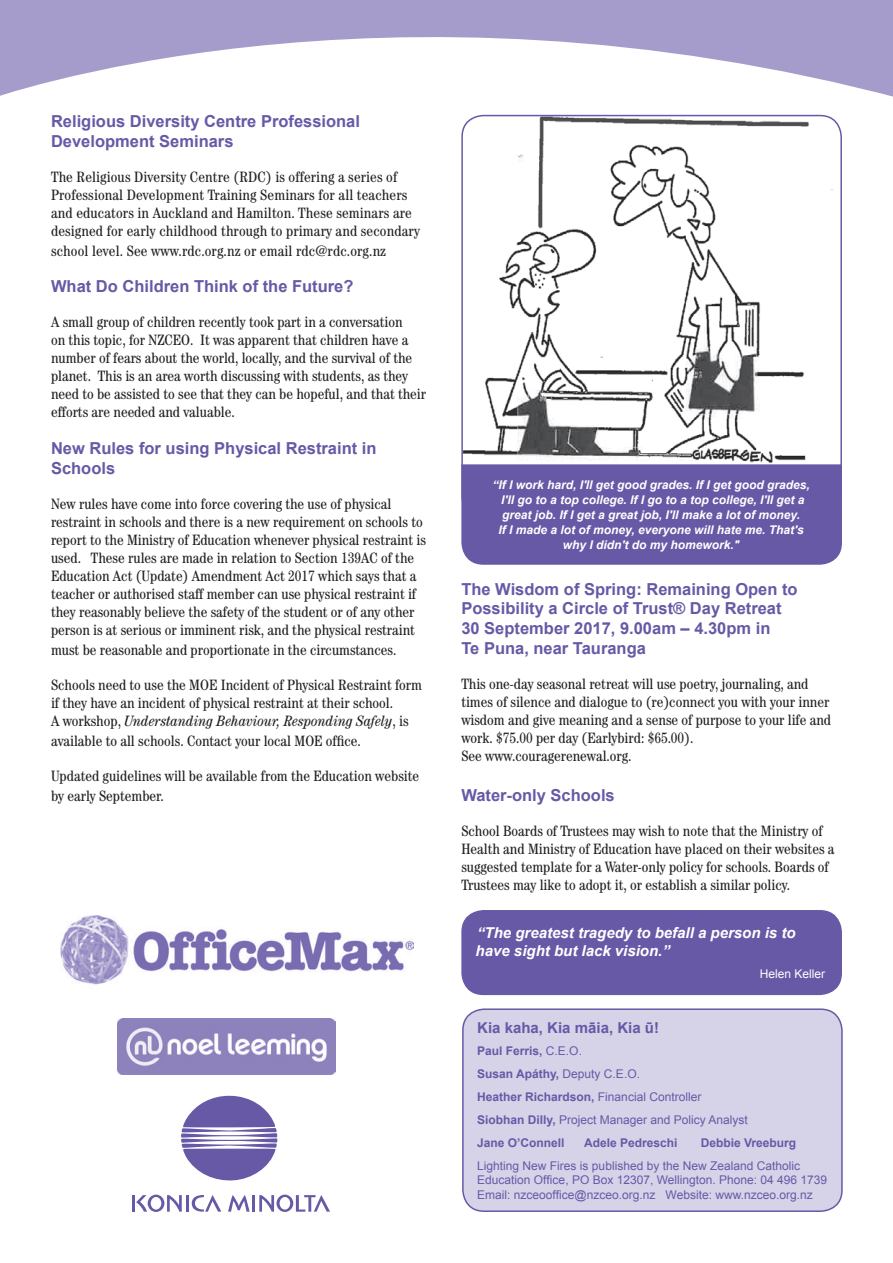
<style>
.page{position:relative;width:893px;height:1263px;background:#fff}
.page>*{position:absolute;margin:0;border:0;box-sizing:border-box;transform-origin:0 0}
.t1{font:700 16.5px/19.8px "Arial";color:#6759a6}
.t2{font:condensed 15px/18px "Century Std";color:#231f20}
.t3{font:italic 700 15px/18px "Arial";color:#fff}
.t4{font:700 15px "Arial";color:#6759a6}
.t5{font:italic 700 12px/15px "Arial";color:#fff;text-align:center}
.t6{font:700 12px/23px "Arial";color:#6759a6}
.t7{font:12px/14.4px "Arial";color:#6759a6}
.t8{font:12px "Arial";color:#fff}
.s1{font-style:italic}
.s2{font-weight:400}
</style>
<div class="page">
<svg style="left:0;top:0;width:893px;height:97px;fill:#a69ccb"></svg>
<div style="left:463px;top:1009px;width:379px;height:202px;background:#d6d2e8;border-radius:21px"></div>
<div style="left:462px;top:1008px;width:381px;height:204px;border:2px solid #6759a6;border-radius:21px"></div>
<hr style="left:132px;top:1195px;width:3px;height:17px;background:#6759a6">
<hr style="left:186px;top:1195px;width:3px;height:17px;background:#6759a6">
<hr style="left:252px;top:1195px;width:3px;height:17px;background:#6759a6">
<svg style="left:136px;top:1194px;width:46px;height:18px"></svg>
<svg style="left:192px;top:1195px;width:29px;height:17px"></svg>
<svg style="left:259px;top:1194px;width:71px;height:18px"></svg>
<svg style="left:228px;top:1195px;width:22px;height:17px"></svg>
<svg style="left:181px;top:1096px;width:97px;height:85px"></svg>
<img style="left:117px;top:1018px;width:218px;height:56px">
<img style="left:60px;top:915px;width:353px;height:70px">
<img style="left:463px;top:116px;width:376px;height:347px">
<div style="left:461px;top:464px;width:381px;height:101px;background:#6759a6"></div>
<div style="left:462px;top:911px;width:379px;height:83px;background:#6759a6;border-radius:21px"></div>
<div style="left:461px;top:910px;width:381px;height:85px;border:2px solid #6759a6;border-radius:21px"></div>
<p class="t1" style="left:51px;top:112px;width:311px">Religious Diversity Centre Professional<br>Development Seminars</p>
<p class="t2" style="left:51px;top:167px;width:370px">The Religious Diversity Centre (RDC) is offering a series of Professional Development Training Seminars for all teachers and educators in Auckland and Hamilton. These seminars are designed for early childhood through to primary and secondary</p>
<p class="t2" style="left:51px;top:241px;width:337px">school level. See www.rdc.org.nz or email rdc@rdc.org.nz</p>
<p class="t1" style="left:51px;top:277px;width:304px">What Do Children Think of the Future?</p>
<p class="t2" style="left:51px;top:313px;width:377px">A small group of children recently took part in a conversation<br>on this topic, for NZCEO. It was apparent that children have a number of fears about the world, locally, and the survival of the planet. This is an area worth discussing with students, as they need to be assisted to see that they can be hopeful, and that their efforts are needed and valuable.</p>
<p class="t1" style="left:51px;top:439px;width:327px">New Rules for using Physical Restraint in<br>Schools</p>
<p class="t2" style="left:51px;top:495px;width:376px">New rules have come into force covering the use of physical restraint in schools and there is a new requirement on schools to report to the Ministry of Education whenever physical restraint is used. These rules are made in relation to Section 139AC of the Education Act (Update) Amendment Act 2017 which says that a teacher or authorised staff member can use physical restraint if they reasonably believe the safety of the student or of any other person is at serious or imminent risk, and the physical restraint</p>
<p class="t2" style="left:51px;top:641px;width:347px">must be reasonable and proportionate in the circumstances.</p>
<p class="t2" style="left:51px;top:676px;width:372px">Schools need to use the MOE Incident of Physical Restraint form if they have an incident of physical restraint at their school.<br>A workshop, <span class="s1">Understanding Behaviour, Responding Safely</span>, is</p>
<p class="t2" style="left:51px;top:731px;width:311px">available to all schools. Contact your local MOE office.</p>
<p class="t2" style="left:51px;top:765px;width:370px;line-height:19.8px">Updated guidelines will be available from the Education website by early September.</p>
<p class="t5" style="left:492px;top:478px;width:319px">“If I work hard, I'll get good grades. If I get good grades, I'll go to a top college. If I go to a top college, I'll get a great job. If I get a great job, I'll make a lot of money.<br>If I made a lot of money, everyone will hate me. That's why I didn't do my homework."</p>
<p class="t1" style="left:461px;top:579px;width:338px">The Wisdom of Spring: Remaining Open to Possibility a Circle of Trust® Day Retreat 30 September 2017, 9.00am – 4.30pm in<br>Te Puna, near Tauranga</p>
<p class="t2" style="left:461px;top:675px;width:371px">This one-day seasonal retreat will use poetry, journaling, and times of silence and dialogue to (re)connect you with your inner wisdom and give meaning and a sense of purpose to your life and work. $75.00 per day (Earlybird: $65.00).<br>See www.couragerenewal.org.</p>
<p class="t1" style="left:461px;top:785px;width:155px">Water-only Schools</p>
<p class="t2" style="left:461px;top:821px;width:375px">School Boards of Trustees may wish to note that the Ministry of Health and Ministry of Education have placed on their websites a suggested template for a Water-only policy for schools. Boards of Trustees may like to adopt it, or establish a similar policy.</p>
<p class="t3" style="left:476px;top:924px;width:321px">“The greatest tragedy to befall a person is to have sight but lack vision.”</p>
<p class="t8" style="left:760px;top:966px;width:67px">Helen Keller</p>
<p class="t4" style="left:477px;top:1017px;width:183px">Kia kaha, Kia māia, Kia ū!</p>
<p class="t6" style="left:477px;top:1040px;width:272px">Paul Ferris, <span class="s2">C.E.O.<br></span>Susan Apáthy, <span class="s2">Deputy C.E.O.<br></span>Heather Richardson, <span class="s2">Financial Controller<br></span>Siobhan Dilly, <span class="s2">Project Manager and Policy Analyst<br></span>Jane O’Connell</p>
<p class="t6" style="left:584px;top:1132px;width:95px">Adele Pedreschi</p>
<p class="t6" style="left:701px;top:1132px;width:97px">Debbie Vreeburg</p>
<p class="t7" style="left:477px;top:1159px;width:351px">Lighting New Fires is published by the New Zealand Catholic<br>Education Office, PO Box 12307, Wellington. Phone: 04 496 1739<br>Email: nzceooffice@nzceo.org.nz Website: www.nzceo.org.nz</p>
</div>
